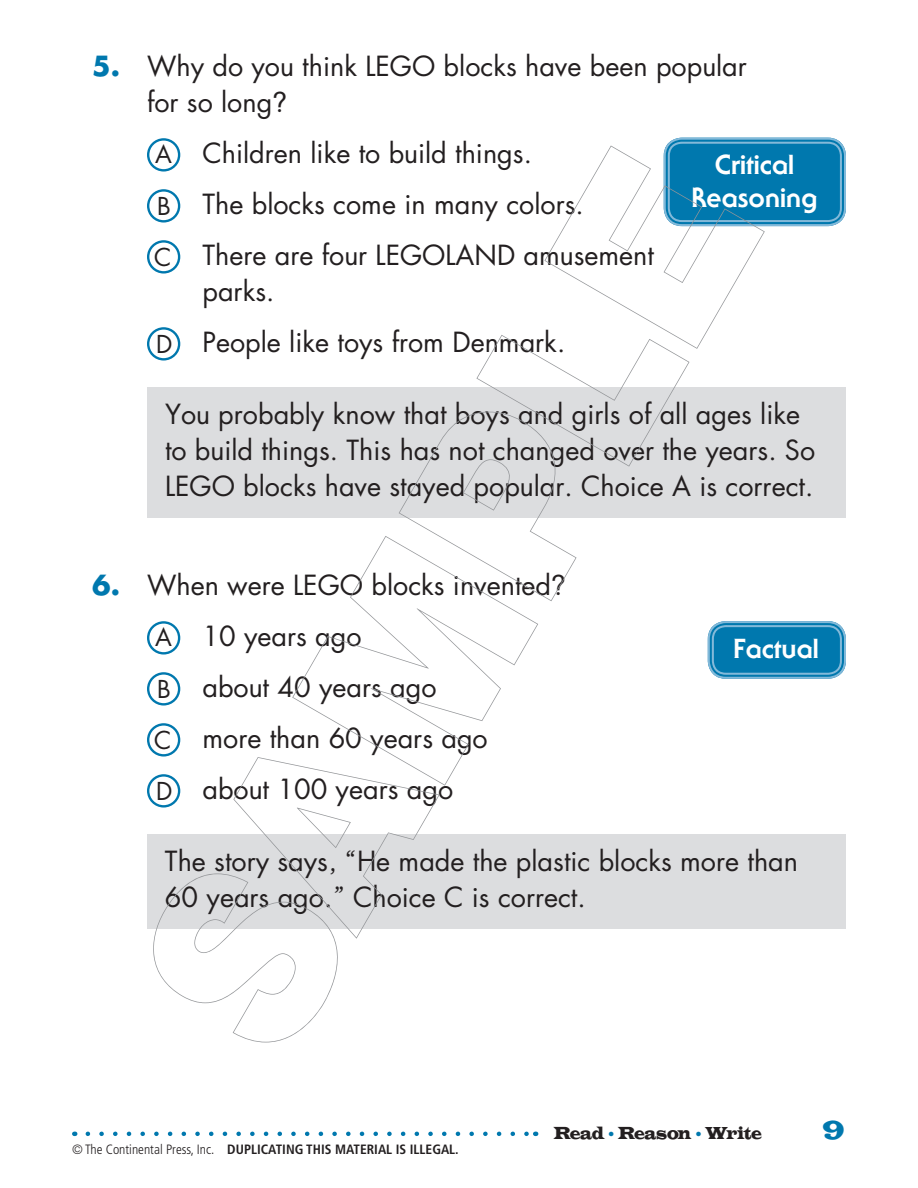
<style>
.page{position:relative;width:918px;height:1188px;background:#fff}
.page>*{position:absolute;margin:0;border:0;box-sizing:border-box;transform-origin:0 0}
.Q_Explanation{font:27px/36px "CP Futura";color:#231f20}
.Answer{font:27px/36px "CP Futura";color:#231f20}
.Q_2{font:27px/36px "CP Futura";color:#231f20}
.t1{font:800 27px/32.4px "Serif Gothic";color:#fff;text-align:center}
.t2{font:27px "Indubitably";color:#0078ae}
.t3{font:24px "CP Futura";color:#231f20}
.t4{font:18px "Indubitably";letter-spacing:-.015em;color:#231f20}
.t5{font:700 condensed 13.5px "Frutiger";color:#231f20}
.s1{font-family:"Futura";font-weight:700;color:#0078ae}
.s2{font-weight:300}
.s3{font-size:12px;color:#0078ae}
</style>
<div class="page">
<svg style="left:88px;top:1132px;width:440px;height:4px"></svg>
<div style="left:147px;top:388px;width:699px;height:130px;background:#dcdddf"></div>
<div style="left:147px;top:835px;width:699px;height:94px;background:#dcdddf"></div>
<div style="left:147px;top:138px;width:33px;height:34px;border:2px solid #0078ae;border-radius:50%"></div>
<div style="left:147px;top:189px;width:33px;height:34px;border:2px solid #0078ae;border-radius:50%"></div>
<div style="left:147px;top:240px;width:33px;height:34px;border:2px solid #0078ae;border-radius:50%"></div>
<div style="left:147px;top:327px;width:33px;height:34px;border:2px solid #0078ae;border-radius:50%"></div>
<div style="left:147px;top:621px;width:33px;height:34px;border:2px solid #0078ae;border-radius:50%"></div>
<div style="left:147px;top:672px;width:33px;height:34px;border:2px solid #0078ae;border-radius:50%"></div>
<div style="left:147px;top:723px;width:33px;height:34px;border:2px solid #0078ae;border-radius:50%"></div>
<div style="left:147px;top:774px;width:33px;height:34px;border:2px solid #0078ae;border-radius:50%"></div>
<div style="left:665px;top:139px;width:180px;height:86px;background:#0078ae;border-radius:17px"></div>
<div style="left:664px;top:138px;width:182px;height:88px;border:6px solid #0078ae;border-radius:15px"></div>
<div style="left:664px;top:138px;width:182px;height:88px;border:2px solid #83b9d9;border-radius:17px"></div>
<div style="left:668px;top:142px;width:174px;height:80px;border:2px solid #83b9d9;border-radius:13px"></div>
<div style="left:709px;top:622px;width:136px;height:56px;background:#0078ae;border-radius:17px"></div>
<div style="left:708px;top:621px;width:138px;height:58px;border:6px solid #0078ae;border-radius:15px"></div>
<div style="left:708px;top:621px;width:138px;height:58px;border:2px solid #83b9d9;border-radius:17px"></div>
<div style="left:712px;top:625px;width:130px;height:50px;border:2px solid #83b9d9;border-radius:13px"></div>
<svg style="left:153px;top:757px;width:287px;height:285px"></svg>
<svg style="left:292px;top:536px;width:246px;height:250px"></svg>
<svg style="left:399px;top:335px;width:290px;height:266px"></svg>
<svg style="left:544px;top:146px;width:221px;height:203px"></svg>
<p class="Q_2" style="left:147px;top:48px;width:601px;text-indent:-55px"><span class="s1">5.</span> Why do you think LEGO blocks have been popular for so long?</p>
<p class="t3" style="left:155px;top:139px;width:18px">A</p>
<p class="Answer" style="left:202px;top:135px;width:331px">Children like to build things.</p>
<p class="t3" style="left:157px;top:191px;width:15px">B</p>
<p class="Answer" style="left:202px;top:186px;width:383px">The blocks come in many colors.</p>
<p class="t3" style="left:154px;top:242px;width:19px">C</p>
<p class="Answer" style="left:202px;top:237px;width:453px">There are four LEGOLAND amusement parks.</p>
<p class="t3" style="left:156px;top:329px;width:18px">D</p>
<p class="Answer" style="left:202px;top:324px;width:364px">People like toys from Denmark.</p>
<p class="t1" style="left:691px;top:148px;width:128px">Critical<br>Reasoning</p>
<p class="Q_Explanation" style="left:165px;top:396px;width:652px">You probably know that boys and girls of all ages like to build things. This has not changed over the years. So<br>LEGO blocks have stayed popular. Choice A is correct.</p>
<p class="Q_2" style="left:92px;top:567px;width:474px"><span class="s1">6.</span> When were LEGO blocks invented?</p>
<p class="t3" style="left:155px;top:622px;width:18px">A</p>
<p class="Answer" style="left:202px;top:618px;width:161px">10 years ago</p>
<p class="t3" style="left:157px;top:674px;width:15px">B</p>
<p class="Answer" style="left:202px;top:669px;width:236px">about 40 years ago</p>
<p class="t3" style="left:154px;top:725px;width:19px">C</p>
<p class="Answer" style="left:202px;top:720px;width:287px">more than 60 years ago</p>
<p class="t3" style="left:156px;top:776px;width:18px">D</p>
<p class="Answer" style="left:202px;top:771px;width:252px">about 100 years ago</p>
<p class="t1" style="left:733px;top:632px;width:87px">Factual</p>
<p class="Q_Explanation" style="left:165px;top:843px;width:635px">The story says, “He made the plastic blocks more than<br>60 years ago.” Choice C is correct.</p>
<p class="t5" style="left:72px;top:1141px;width:388px"><span class="s2">© The Continental Press, Inc.</span> DUPLICATING THIS MATERIAL IS ILLEGAL.</p>
<p class="t4" style="left:553px;top:1123px;width:210px">Read <span class="s3">•</span> Reason <span class="s3">•</span> Write</p>
<p class="t2" style="left:823px;top:1114px;width:23px">9</p>
</div>
